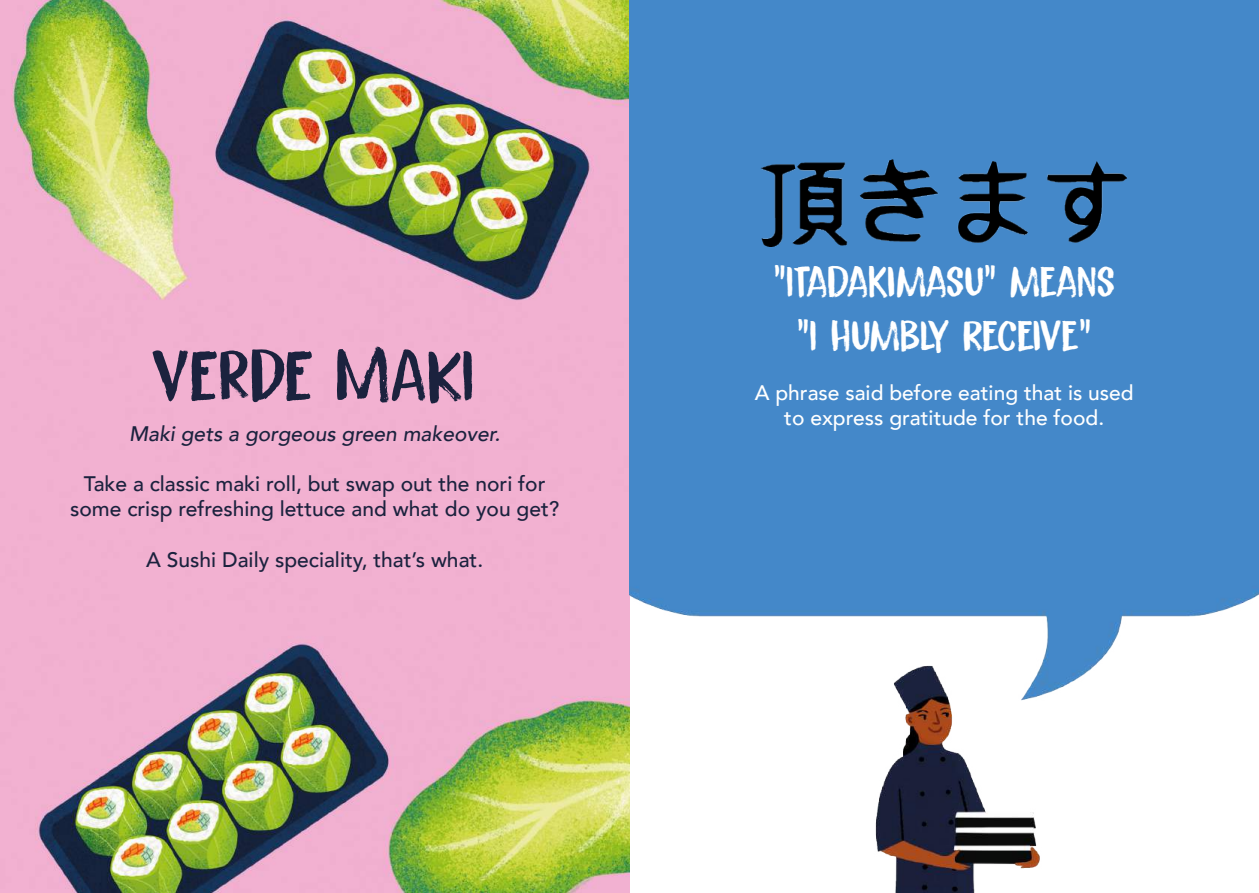
<style>
.page{position:relative;width:1259px;height:893px;background:#fff}
.page>*{position:absolute;margin:0;border:0;box-sizing:border-box;transform-origin:0 0}
.t1{font:75px "Senko Hanabi DEMO";color:#1b223e}
.t2{font:45px/54px "Senko Hanabi DEMO";letter-spacing:-.025em;color:#fff;text-align:center}
.t3{font:500 21px/25.2px "Avenir";color:#1b223e;text-align:center}
.t4{font:500 21px/25.2px "Avenir";color:#fff;text-align:center}
.t5{font:italic 500 21px "Avenir";color:#1b223e}
</style>
<div class="page">
<img style="left:0;top:0;width:1259px;height:893px">
<img style="left:760px;top:159px;width:367px;height:88px">
<h1 class="t1" style="left:152px;top:335px;width:324px">VERDE MAKI</h1>
<p class="t5" style="left:129px;top:421px;width:373px">Maki gets a gorgeous green makeover.</p>
<p class="t3" style="left:70px;top:470px;width:490px">Take a classic maki roll, but swap out the nori for some crisp refreshing lettuce and what do you get?</p>
<p class="t3" style="left:146px;top:546px;width:338px">A Sushi Daily speciality, that’s what.</p>
<h2 class="t2" style="left:774px;top:254px;width:342px">"ITADAKIMASU" MEANS "I HUMBLY RECEIVE"</h2>
<p class="t4" style="left:755px;top:379px;width:380px">A phrase said before eating that is used to express gratitude for the food.</p>
</div>
